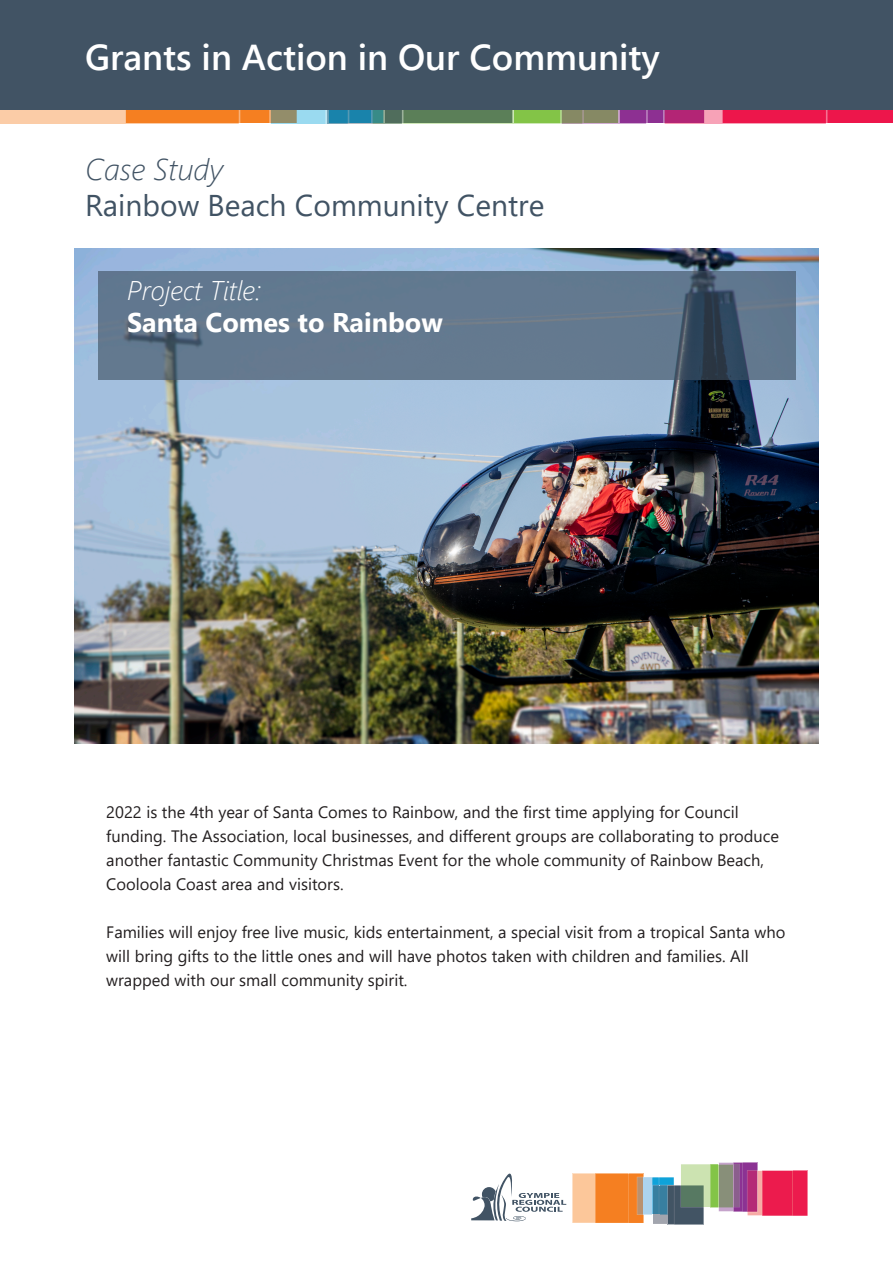
<style>
.page{position:relative;width:893px;height:1263px;background:#fff}
.page>*{position:absolute;margin:0;border:0;box-sizing:border-box;transform-origin:0 0}
.t1{font:600 36px "Segoe UI";color:#fff}
.t2{font:30px/36px "Segoe UI";color:#415364}
.t3{font:700 27px/32.4px "Segoe UI";color:#fff}
.t4{font:16.5px/24px "Segoe UI";color:#231f20}
.s1{font-weight:300;font-style:italic}
</style>
<div class="page">
<img style="left:75px;top:248px;width:743px;height:496px">
<div style="left:0;top:0;width:893px;height:114px;background:#415364"></div>
<svg style="left:0;top:111px;width:893px;height:12px;background:#b67769"></svg>
<svg style="left:471px;top:1173px;width:95px;height:48px"></svg>
<svg style="left:572px;top:1162px;width:236px;height:62px"></svg>
<svg style="left:99px;top:271px;width:697px;height:109px;background:#5e7489"></svg>
<p class="t1" style="left:85px;top:23px;width:576px">Grants in Action in Our Community</p>
<p class="t2" style="left:85px;top:149px;width:461px"><span class="s1">Case Study<br></span>Rainbow Beach Community Centre</p>
<p class="t3" style="left:127px;top:272px;width:317px"><span class="s1">Project Title:<br></span>Santa Comes to Rainbow</p>
<p class="t4" style="left:106px;top:799px;width:674px">2022 is the 4th year of Santa Comes to Rainbow, and the first time applying for Council funding. The Association, local businesses, and different groups are collaborating to produce another fantastic Community Christmas Event for the whole community of Rainbow Beach, Cooloola Coast area and visitors.</p>
<p class="t4" style="left:106px;top:919px;width:681px">Families will enjoy free live music, kids entertainment, a special visit from a tropical Santa who will bring gifts to the little ones and will have photos taken with children and families. All wrapped with our small community spirit.</p>
</div>
